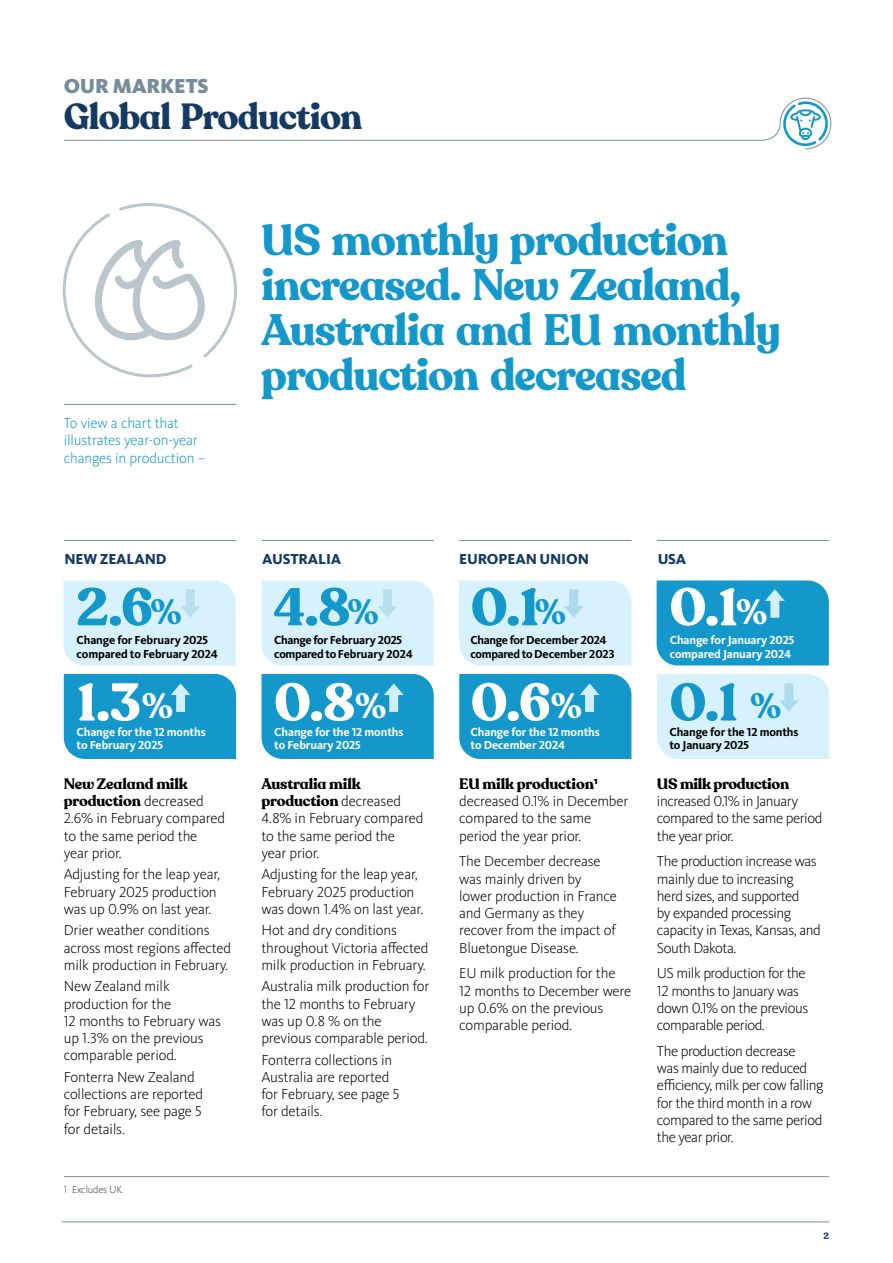
<style>
.page{position:relative;width:893px;height:1263px;background:#fff}
.page>*{position:absolute;margin:0;border:0;box-sizing:border-box;transform-origin:0 0}
.t1{font:700 52.5px "Recoleta Alt";color:#1498cb}
.t2{font:700 52.5px "Recoleta Alt";color:#fff}
.t3{font:700 43.5px/45px "Recoleta Alt";letter-spacing:-.025em;color:#1498cb}
.t4{font:700 36px "Recoleta Alt";letter-spacing:-.025em;color:#143a62}
.t5{font:700 34.8px "Recoleta Alt";color:#fff}
.t6{font:700 34.8px "Recoleta Alt";color:#1498cb}
.t7{font:900 21px "Kievit OT";letter-spacing:-.01em;color:#768d99}
.t8{font:300 15px/17.2px "Kievit OT";letter-spacing:-.01em;color:#000}
.t9{font:300 15px/17.2px "Kievit OT";letter-spacing:-.03em;color:#000}
.t10{font:700 15px/17.2px "Recoleta Alt";letter-spacing:-.01em;color:#000}
.t11{font:300 15px/17.2px "Kievit OT";letter-spacing:-.01em;color:#1498cb}
.t12{font:800 15px "Kievit OT";letter-spacing:-.01em;color:#143a62}
.t13{font:700 12px/13.5px "Kievit OT";letter-spacing:-.01em;color:#fff}
.t14{font:700 12px/13.5px "Kievit OT";letter-spacing:-.03em;color:#000}
.t15{font:700 12px/13.5px "Kievit OT";letter-spacing:-.01em;color:#000}
.t16{font:200 10.5px "Kievit OT";letter-spacing:-.01em;color:#000}
.t17{font:700 9px "Recoleta Alt";color:#143a62}
.s1{font-family:"Kievit OT";font-weight:300}
.s2{font-family:"Kievit OT";font-weight:800}
</style>
<div class="page">
<svg style="left:62px;top:203px;width:175px;height:175px"></svg>
<div style="left:261px;top:674px;width:173px;height:85px;background:#1498cb"></div>
<div style="left:657px;top:674px;width:172px;height:85px;background:#d8f2fd"></div>
<div style="left:459px;top:674px;width:172px;height:85px;background:#1498cb"></div>
<div style="left:261px;top:580px;width:173px;height:85px;background:#d8f2fd"></div>
<div style="left:63px;top:580px;width:173px;height:85px;background:#d8f2fd"></div>
<div style="left:459px;top:580px;width:172px;height:85px;background:#d8f2fd"></div>
<div style="left:657px;top:580px;width:172px;height:85px;background:#1498cb"></div>
<div style="left:64px;top:674px;width:172px;height:85px;background:#1498cb"></div>
<hr style="left:62px;top:1221px;width:767px;height:1px;background:#768d99">
<svg style="left:63px;top:97px;width:769px;height:53px"></svg>
<hr style="left:64px;top:540px;width:172px;height:1px;background:#768d99">
<hr style="left:261px;top:540px;width:173px;height:1px;background:#768d99">
<hr style="left:459px;top:540px;width:172px;height:1px;background:#768d99">
<hr style="left:657px;top:540px;width:172px;height:1px;background:#768d99">
<hr style="left:64px;top:404px;width:172px;height:1px;background:#768d99">
<hr style="left:64px;top:1176px;width:765px;height:1px;background:#768d99">
<h3 class="t7" style="left:64px;top:73px;width:146px">OUR MARKETS</h3>
<h3 class="t4" style="left:64px;top:93px;width:300px">Global Production</h3>
<p class="t11" style="left:64px;top:415px;width:143px">To view a chart that illustrates year-on-year changes in production –</p>
<h2 class="t3" style="left:261px;top:219px;width:521px">US monthly production increased. New Zealand,<br>Australia and EU monthly production decreased</h2>
<p class="t12" style="left:64px;top:550px;width:104px">NEW ZEALAND</p>
<p class="t12" style="left:262px;top:550px;width:81px">AUSTRALIA</p>
<p class="t12" style="left:459px;top:550px;width:131px">EUROPEAN UNION</p>
<p class="t12" style="left:658px;top:550px;width:30px">USA</p>
<h1 class="t1" style="left:76px;top:574px;width:79px">2.6</h1>
<h1 class="t1" style="left:274px;top:574px;width:78px">4.8</h1>
<h1 class="t2" style="left:669px;top:574px;width:70px">0.1</h1>
<h1 class="t1" style="left:471px;top:574px;width:70px">0.1</h1>
<h3 class="t6" style="left:151px;top:590px;width:33px">%</h3>
<h3 class="t6" style="left:348px;top:590px;width:33px">%</h3>
<h3 class="t6" style="left:535px;top:590px;width:33px">%</h3>
<h3 class="t5" style="left:736px;top:590px;width:33px">%</h3>
<p class="t15" style="left:77px;top:634px;width:143px">Change for February 2025 compared to February 2024</p>
<p class="t13" style="left:670px;top:634px;width:126px">Change for January 2025 compared January 2024</p>
<p class="t14" style="left:274px;top:634px;width:140px">Change for February 2025 compared to February 2024</p>
<p class="t14" style="left:471px;top:634px;width:145px">Change for December 2024 compared to December 2023</p>
<h1 class="t2" style="left:77px;top:669px;width:65px">1.3</h1>
<h3 class="t5" style="left:142px;top:684px;width:33px">%</h3>
<h1 class="t2" style="left:274px;top:669px;width:83px">0.8</h1>
<h1 class="t2" style="left:471px;top:669px;width:82px">0.6</h1>
<h1 class="t1" style="left:669px;top:669px;width:70px">0.1</h1>
<h3 class="t5" style="left:355px;top:684px;width:33px">%</h3>
<h3 class="t5" style="left:551px;top:684px;width:33px">%</h3>
<h3 class="t6" style="left:750px;top:684px;width:33px">%</h3>
<p class="t13" style="left:77px;top:725px;width:131px">Change for the 12 months to February 2025</p>
<p class="t15" style="left:669px;top:725px;width:131px">Change for the 12 months to January 2025</p>
<p class="t13" style="left:274px;top:725px;width:131px">Change for the 12 months to February 2025</p>
<p class="t13" style="left:471px;top:725px;width:131px">Change for the 12 months to December 2024</p>
<p class="t10" style="left:64px;top:776px;width:142px">New Zealand milk production <span class="s1">decreased</span></p>
<p class="t8" style="left:64px;top:810px;width:163px">2.6% in February compared to the same period the year prior.</p>
<p class="t8" style="left:64px;top:866px;width:158px">Adjusting for the leap year,<br>February 2025 production was up 0.9% on last year.</p>
<p class="t8" style="left:64px;top:922px;width:169px">Drier weather conditions across most regions affected milk production in February.</p>
<p class="t8" style="left:64px;top:978px;width:159px">New Zealand milk production for the<br>12 months to February was up 1.3% on the previous comparable period.</p>
<p class="t8" style="left:64px;top:1068px;width:141px">Fonterra New Zealand collections are reported for February, see page 5 for details.</p>
<p class="t16" style="left:64px;top:1183px;width:61px">1 Excludes UK.</p>
<p class="t10" style="left:261px;top:775px;width:141px">Australia milk production <span class="s1">decreased</span></p>
<p class="t8" style="left:261px;top:810px;width:163px">4.8% in February compared to the same period the year prior.</p>
<p class="t8" style="left:261px;top:866px;width:163px">Adjusting for the leap year,<br>February 2025 production was down 1.4% on last year.</p>
<p class="t8" style="left:261px;top:922px;width:169px">Hot and dry conditions throughout Victoria affected milk production in February.</p>
<p class="t8" style="left:261px;top:978px;width:170px">Australia milk production for the 12 months to February was up 0.8 % on the previous comparable period.</p>
<p class="t8" style="left:261px;top:1051px;width:139px">Fonterra collections in<br>Australia are reported for February, see page 5 for details.</p>
<p class="t10" style="left:459px;top:775px;width:140px">EU milk production<span class="s2">¹</span></p>
<p class="t8" style="left:459px;top:793px;width:171px">decreased 0.1% in December compared to the same period the year prior.</p>
<p class="t8" style="left:459px;top:853px;width:159px">The December decrease was mainly driven by lower production in France and Germany as they recover from the impact of<br>Bluetongue Disease.</p>
<p class="t8" style="left:459px;top:965px;width:174px">EU milk production for the<br>12 months to December were up 0.6% on the previous comparable period.</p>
<p class="t10" style="left:657px;top:775px;width:134px">US milk production</p>
<p class="t9" style="left:657px;top:793px;width:167px">increased 0.1% in January compared to the same period the year prior.</p>
<p class="t9" style="left:657px;top:853px;width:165px">The production increase was mainly due to increasing herd sizes, and supported<br>by expanded processing capacity in Texas, Kansas, and<br>South Dakota.</p>
<p class="t9" style="left:657px;top:965px;width:153px">US milk production for the<br>12 months to January was down 0.1% on the previous comparable period.</p>
<p class="t9" style="left:657px;top:1042px;width:168px">The production decrease<br>was mainly due to reduced efficiency, milk per cow falling for the third month in a row compared to the same period the year prior.</p>
<p class="t17" style="left:824px;top:1230px;width:7px">2</p>
</div>
